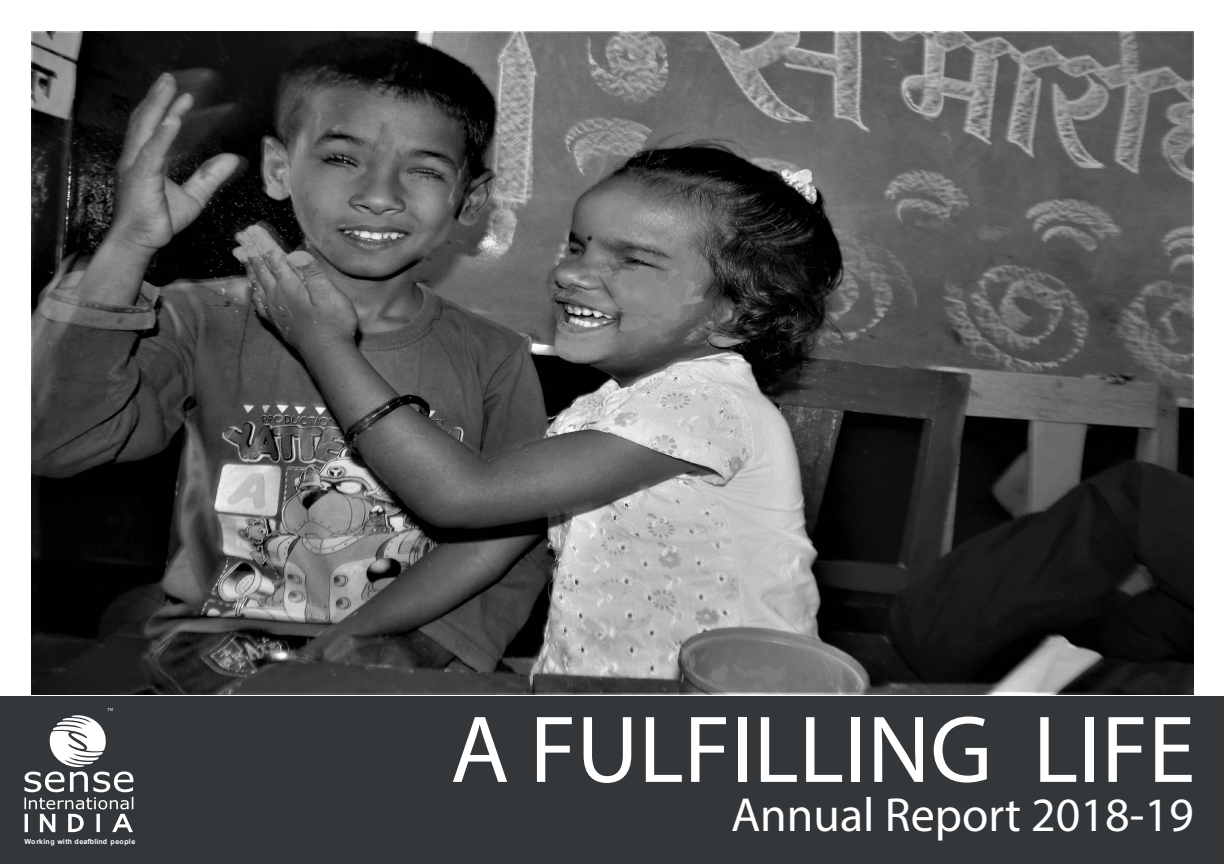
<style>
.page{position:relative;width:1224px;height:864px;background:#fff}
.page>*{position:absolute;margin:0;border:0;box-sizing:border-box;transform-origin:0 0}
.t1{font:96px "Myriad Pro";color:#fff}
.t2{font:48px "Myriad Pro";color:#fff}
.t3{font:700 7px "Arial";color:#fff}
.t4{font:4.4px "Myriad Pro";color:#fff}
</style>
<div class="page">
<div style="left:0;top:697px;width:1224px;height:167px;background:#333739"></div>
<svg style="left:24px;top:715px;width:109px;height:117px"></svg>
<img style="left:32px;top:32px;width:1161px;height:662px">
<p class="t4" style="left:108px;top:707px;width:7px">TM</p>
<p class="t3" style="left:24px;top:837px;width:113px">Wo rking with deafblind people</p>
<p class="t1" style="left:451px;top:691px;width:746px">A FULFILLING LIFE</p>
<p class="t2" style="left:731px;top:785px;width:464px">Annual Report 2018-19</p>
</div>
